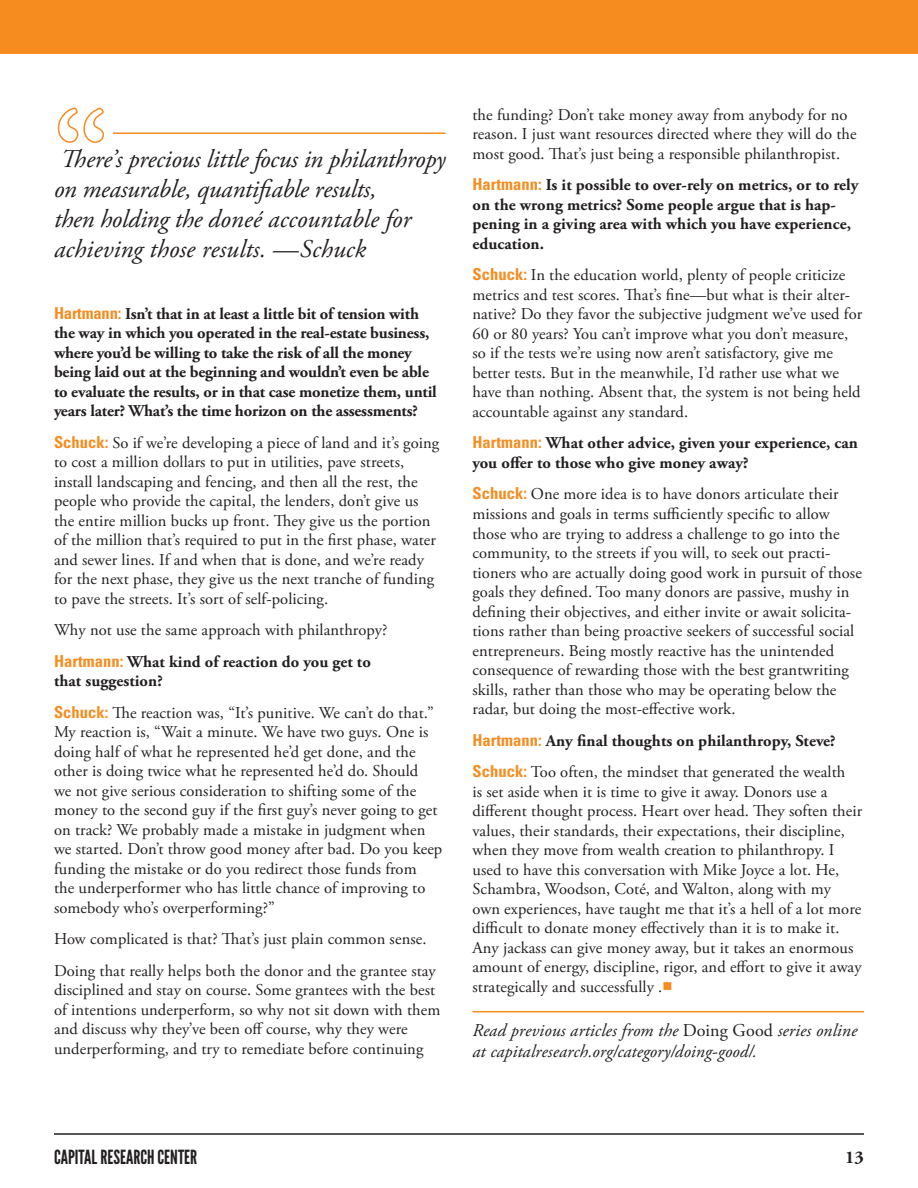
<style>
.page{position:relative;width:918px;height:1188px;background:#fff}
.page>*{position:absolute;margin:0;border:0;box-sizing:border-box;transform-origin:0 0}
.Quote_Yellow{font:italic 25.5px/30px "Adobe Garamond Pro";letter-spacing:-.005em;color:#231f20}
.t1{font:19.5px "League Gothic";color:#231f20}
.End_Tex{font:italic 18px/21px "Adobe Garamond Pro";letter-spacing:.005em;color:#231f20}
.t2{font:700 18px "Adobe Garamond Pro";color:#231f20}
.Body_11_13{font:16.5px/19.5px "Adobe Garamond Pro";letter-spacing:.005em;color:#231f20}
.Body_11_13-2{font:700 16.5px/19.5px "Adobe Garamond Pro";letter-spacing:-.01em;color:#231f20}
.s1{font-family:"Univers";font-stretch:condensed;color:#f68c1f}
.s2{font-family:"Univers";font-weight:700;font-stretch:condensed;color:#f68c1f}
.s3{color:#f68c1f}
.s4{font-style:normal}
</style>
<div class="page">
<hr style="left:54px;top:1133px;width:810px;height:2px;background:#231f20">
<div style="left:0;top:0;width:918px;height:54px;background:#f68c1f"></div>
<hr style="left:472px;top:1011px;width:392px;height:1px;background:#f68c1f">
<hr style="left:54px;top:132px;width:392px;height:2px;background:#f68c1f">
<div style="left:54px;top:103px;width:58px;height:40px;background:#fff"></div>
<svg style="left:57px;top:107px;width:48px;height:36px"></svg>
<p class="Quote_Yellow" style="left:54px;top:145px;width:393px">There’s precious little focus in philanthropy on measurable, quantifiable results,<br>then holding the doneé accountable for achieving those results. —Schuck</p>
<p class="Body_11_13-2" style="left:54px;top:304px;width:384px"><span class="s1">Hartmann:</span> Isn’t that in at least a little bit of tension with the way in which you operated in the real-estate business, where you’d be willing to take the risk of all the money being laid out at the beginning and wouldn’t even be able to evaluate the results, or in that case monetize them, until years later? What’s the time horizon on the assessments?</p>
<p class="Body_11_13" style="left:54px;top:433px;width:387px"><span class="s2">Schuck:</span> So if we’re developing a piece of land and it’s going to cost a million dollars to put in utilities, pave streets, install landscaping and fencing, and then all the rest, the people who provide the capital, the lenders, don’t give us the entire million bucks up front. They give us the portion of the million that’s required to put in the first phase, water and sewer lines. If and when that is done, and we’re ready for the next phase, they give us the next tranche of funding to pave the streets. It’s sort of self-policing.</p>
<p class="Body_11_13" style="left:54px;top:621px;width:335px">Why not use the same approach with philanthropy?</p>
<p class="Body_11_13-2" style="left:54px;top:652px;width:318px"><span class="s1">Hartmann:</span> What kind of reaction do you get to that suggestion?</p>
<p class="Body_11_13" style="left:54px;top:703px;width:390px"><span class="s2">Schuck:</span> The reaction was, “It’s punitive. We can’t do that.” My reaction is, “Wait a minute. We have two guys. One is doing half of what he represented he’d get done, and the other is doing twice what he represented he’d do. Should<br>we not give serious consideration to shifting some of the money to the second guy if the first guy’s never going to get on track? We probably made a mistake in judgment when we started. Don’t throw good money after bad. Do you keep funding the mistake or do you redirect those funds from<br>the underperformer who has little chance of improving to somebody who’s overperforming?”</p>
<p class="Body_11_13" style="left:54px;top:930px;width:374px">How complicated is that? That’s just plain common sense.</p>
<p class="Body_11_13" style="left:54px;top:961px;width:388px">Doing that really helps both the donor and the grantee stay disciplined and stay on course. Some grantees with the best of intentions underperform, so why not sit down with them and discuss why they’ve been off course, why they were underperforming, and try to remediate before continuing</p>
<p class="Body_11_13" style="left:472px;top:106px;width:386px">the funding? Don’t take money away from anybody for no reason. I just want resources directed where they will do the most good. That’s just being a responsible philanthropist.</p>
<p class="Body_11_13-2" style="left:472px;top:176px;width:388px"><span class="s1">Hartmann:</span> Is it possible to over-rely on metrics, or to rely on the wrong metrics? Some people argue that is hap&shy;pening in a giving area with which you have experience, education.</p>
<p class="Body_11_13" style="left:472px;top:266px;width:391px"><span class="s2">Schuck:</span> In the education world, plenty of people criticize metrics and test scores. That’s fine—but what is their alter&shy;native? Do they favor the subjective judgment we’ve used for 60 or 80 years? You can’t improve what you don’t measure, so if the tests we’re using now aren’t satisfactory, give me better tests. But in the meanwhile, I’d rather use what we have than nothing. Absent that, the system is not being held accountable against any standard.</p>
<p class="Body_11_13-2" style="left:472px;top:434px;width:387px"><span class="s1">Hartmann:</span> What other advice, given your experience, can you offer to those who give money away?</p>
<p class="Body_11_13" style="left:472px;top:485px;width:391px"><span class="s2">Schuck:</span> One more idea is to have donors articulate their missions and goals in terms sufficiently specific to allow those who are trying to address a challenge to go into the community, to the streets if you will, to seek out practi&shy;tioners who are actually doing good work in pursuit of those goals they defined. Too many donors are passive, mushy in defining their objectives, and either invite or await solicita&shy;tions rather than being proactive seekers of successful social entrepreneurs. Being mostly reactive has the unintended consequence of rewarding those with the best grantwriting skills, rather than those who may be operating below the radar, but doing the most-effective work.</p>
<p class="Body_11_13-2" style="left:472px;top:731px;width:365px"><span class="s1">Hartmann:</span> Any final thoughts on philanthropy, Steve?</p>
<p class="Body_11_13" style="left:472px;top:763px;width:391px"><span class="s2">Schuck:</span> Too often, the mindset that generated the wealth<br>is set aside when it is time to give it away. Donors use a different thought process. Heart over head. They soften their values, their standards, their expectations, their discipline, when they move from wealth creation to philanthropy. I used to have this conversation with Mike Joyce a lot. He, Schambra, Woodson, Coté, and Walton, along with my own experiences, have taught me that it’s a hell of a lot more difficult to donate money effectively than it is to make it.<br>Any jackass can give money away, but it takes an enormous amount of energy, discipline, rigor, and effort to give it away strategically and successfully .<span class="s3">■</span></p>
<p class="End_Tex" style="left:472px;top:1021px;width:386px">Read previous articles from the <span class="s4">Doing Good</span> series online at capitalresearch.org/category/doing-good/.</p>
<p class="t1" style="left:54px;top:1146px;width:145px">CAPITAL RESEARCH CENTER</p>
<p class="t2" style="left:845px;top:1147px;width:20px">13</p>
</div>
